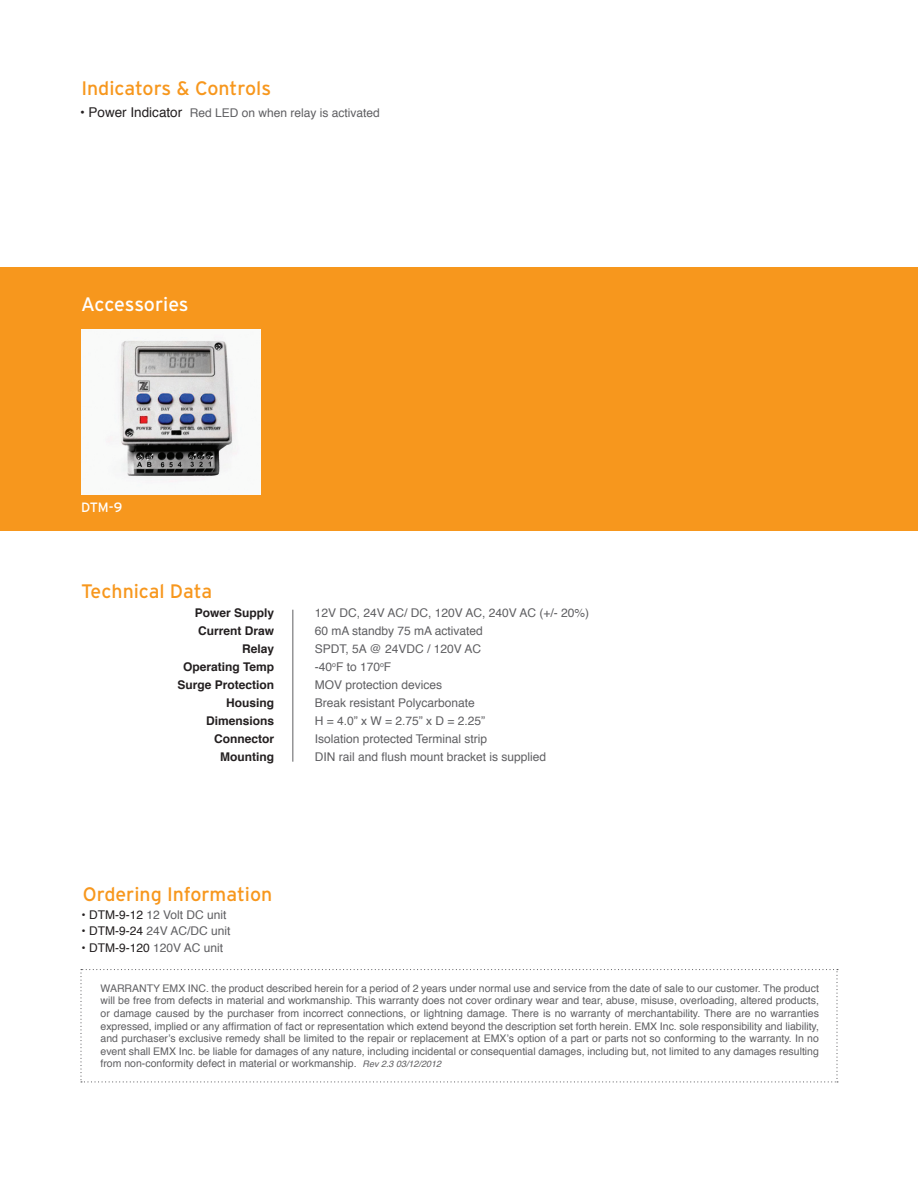
<style>
.page{position:relative;width:918px;height:1188px;background:#fff}
.page>*{position:absolute;margin:0;border:0;box-sizing:border-box;transform-origin:0 0}
.t1{font:19.5px "Interstate";color:#f7971d}
.t2{font:19.5px "Interstate";letter-spacing:-.01em;color:#fff}
.t3{font:13.5px "Interstate";color:#fff}
.t4{font:12px/18px "Helvetica";color:#5f5f62}
.t5{font:700 12px/18px "Helvetica";color:#231f20;text-align:right}
.t6{font:12px "Helvetica";color:#231f20}
.t7{font:10.5px/12.6px "Helvetica";color:#5f5f62;text-align:justify}
.s1{font-size:13.5px;color:#231f20}
.s2{color:#231f20}
.s3{color:#5f5f62}
.s4{font-style:italic;font-size:9px}
</style>
<div class="page">
<div style="left:0;top:267px;width:918px;height:264px;background:#f7971d"></div>
<svg style="left:80px;top:969px;width:758px;height:113px"></svg>
<img style="left:81px;top:329px;width:179px;height:165px">
<hr style="left:293px;top:610px;width:1px;height:152px;background:#5f5f62">
<h1 class="t1" style="left:81px;top:77px;width:191px">Indicators &amp; Controls</h1>
<p class="t4" style="left:80px;top:104px;width:301px"><span class="s1">• Power Indicator</span> Red LED on when relay is activated</p>
<h1 class="t2" style="left:81px;top:293px;width:109px">Accessories</h1>
<p class="t3" style="left:81px;top:499px;width:43px">DTM-9</p>
<h1 class="t1" style="left:81px;top:580px;width:133px">Technical Data</h1>
<p class="t5" style="left:178px;top:603px;width:98px">Power Supply<br>Current Draw<br>Relay<br>Operating Temp<br>Surge Protection<br>Housing<br>Dimensions<br>Connector<br>Mounting</p>
<p class="t4" style="left:315px;top:604px;width:276px">12V DC, 24V AC/ DC, 120V AC, 240V AC (+/- 20%)<br>60 mA standby 75 mA activated<br>SPDT, 5A @ 24VDC / 120V AC<br>-40<sup>o</sup>F to 170<sup>o</sup>F<br>MOV protection devices<br>Break resistant Polycarbonate<br>H = 4.0” x W = 2.75” x D = 2.25”<br>Isolation protected Terminal strip<br>DIN rail and flush mount bracket is supplied</p>
<h1 class="t1" style="left:83px;top:883px;width:191px">Ordering Information</h1>
<p class="t4" style="left:82px;top:906px;width:146px"><span class="s2">• DTM-9-12</span> 12 Volt DC unit</p>
<p class="t4" style="left:82px;top:922px;width:150px"><span class="s2">• DTM-9-24</span> 24V AC/DC unit</p>
<p class="t6" style="left:82px;top:938px;width:143px">• DTM-9-120 <span class="s3">120V AC unit</span></p>
<p class="t7" style="left:100px;top:982px;width:720px">WARRANTY EMX INC. the product described herein for a period of 2 years under normal use and service from the date of sale to our customer. The product will be free from defects in material and workmanship. This warranty does not cover ordinary wear and tear, abuse, misuse, overloading, altered products, or damage caused by the purchaser from incorrect connections, or lightning damage. There is no warranty of merchantability. There are no warranties expressed, implied or any affirmation of fact or representation which extend beyond the description set forth herein. EMX Inc. sole responsibility and liability, and purchaser’s exclusive remedy shall be limited to the repair or replacement at EMX’s option of a part or parts not so conforming to the warranty. In no event shall EMX Inc. be liable for damages of any nature, including incidental or consequential damages, including but, not limited to any damages resulting from non-conformity defect in material or workmanship. <span class="s4">Rev 2.3 03/12/2012</span></p>
</div>
